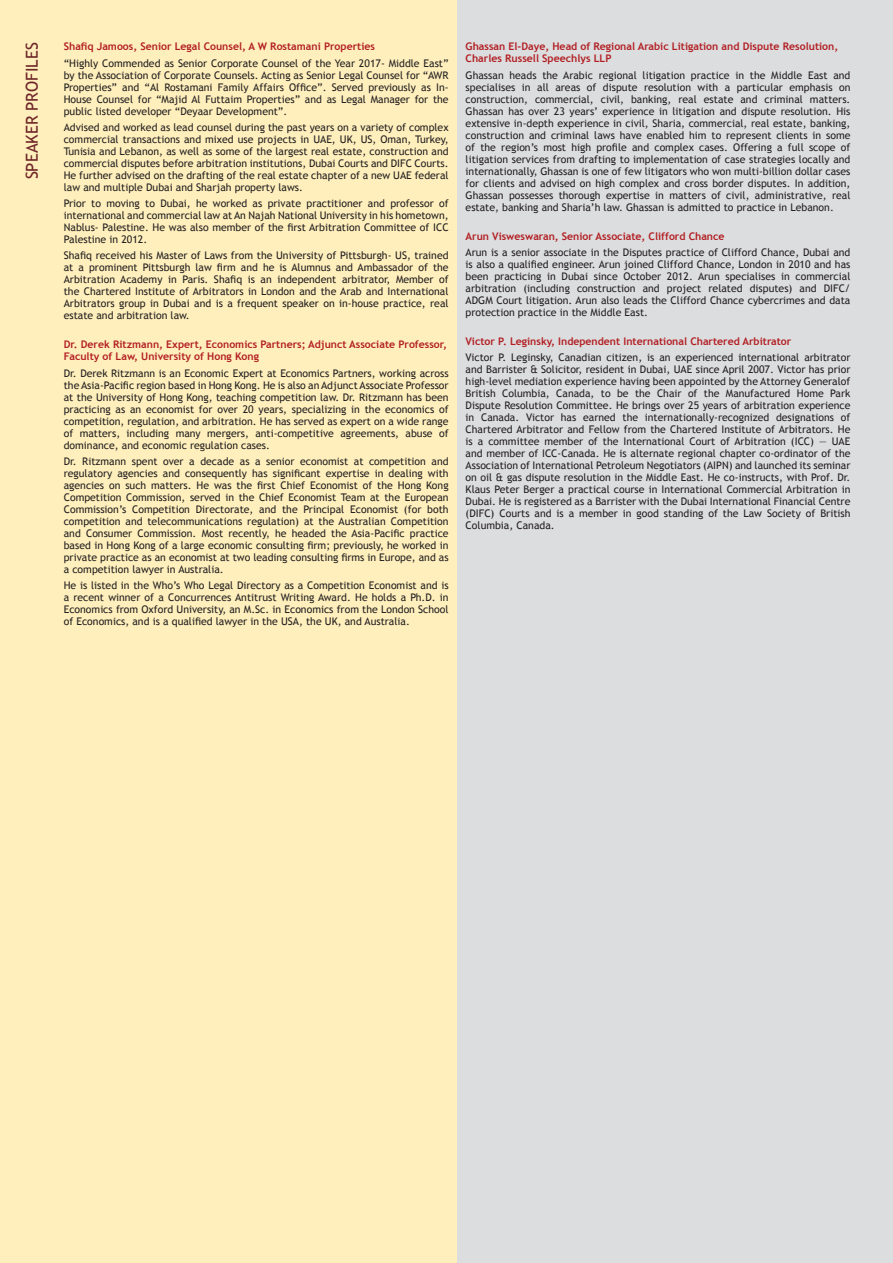
<style>
.page{position:relative;width:893px;height:1263px;background:#fff}
.page>*{position:absolute;margin:0;border:0;box-sizing:border-box;transform-origin:0 0}
.t1{font:16.5px "Trebuchet MS";color:#6e2528}
.t2{font:10.5px/12px "Trebuchet MS";color:#231f20;text-align:justify}
.t3{font:700 10.5px/12px "Trebuchet MS";color:#b21f23}
</style>
<div class="page">
<div style="left:0;top:0;width:457px;height:1263px;background:#feefbc"></div>
<div style="left:457px;top:0;width:436px;height:1263px;background:#dcdddf"></div>
<h1 class="t1" style="left:22px;top:179px;width:137px;rotate:-90deg">SPEAKER PROFILEs</h1>
<p class="t3" style="left:64px;top:41px;width:313px">Shafiq Jamoos, Senior Legal Counsel, A W Rostamani Properties</p>
<p class="t2" style="left:64px;top:57px;width:386px">“Highly Commended as Senior Corporate Counsel of the Year 2017- Middle East” by the Association of Corporate Counsels. Acting as Senior Legal Counsel for “AWR Properties” and “Al Rostamani Family Affairs Office”. Served previously as In-House Counsel for “Majid Al Futtaim Properties” and as Legal Manager for the public listed developer “Deyaar Development”.</p>
<p class="t2" style="left:64px;top:121px;width:386px">Advised and worked as lead counsel during the past years on a variety of complex commercial transactions and mixed use projects in UAE, UK, US, Oman, Turkey, Tunisia and Lebanon, as well as some of the largest real estate, construction and commercial disputes before arbitration institutions, Dubai Courts and DIFC Courts.<br>He further advised on the drafting of the real estate chapter of a new UAE federal law and multiple Dubai and Sharjah property laws.</p>
<p class="t2" style="left:64px;top:197px;width:386px">Prior to moving to Dubai, he worked as private practitioner and professor of international and commercial law at An Najah National University in his hometown, Nablus- Palestine. He was also member of the first Arbitration Committee of ICC Palestine in 2012.</p>
<p class="t2" style="left:64px;top:250px;width:386px">Shafiq received his Master of Laws from the University of Pittsburgh- US, trained at a prominent Pittsburgh law firm and he is Alumnus and Ambassador of the Arbitration Academy in Paris. Shafiq is an independent arbitrator, Member of the Chartered Institute of Arbitrators in London and the Arab and International Arbitrators group in Dubai and is a frequent speaker on in-house practice, real estate and arbitration law.</p>
<p class="t3" style="left:64px;top:339px;width:385px">Dr. Derek Ritzmann, Expert, Economics Partners; Adjunct Associate Professor,<br>Faculty of Law, University of Hong Kong</p>
<p class="t2" style="left:64px;top:367px;width:386px">Dr. Derek Ritzmann is an Economic Expert at Economics Partners, working across the Asia-Pacific region based in Hong Kong. He is also an Adjunct Associate Professor at the University of Hong Kong, teaching competition law. Dr. Ritzmann has been practicing as an economist for over 20 years, specializing in the economics of competition, regulation, and arbitration. He has served as expert on a wide range of matters, including many mergers, anti-competitive agreements, abuse of dominance, and economic regulation cases.</p>
<p class="t2" style="left:64px;top:455px;width:386px">Dr. Ritzmann spent over a decade as a senior economist at competition and regulatory agencies and consequently has significant expertise in dealing with agencies on such matters. He was the first Chief Economist of the Hong Kong Competition Commission, served in the Chief Economist Team at the European Commission’s Competition Directorate, and the Principal Economist (for both competition and telecommunications regulation) at the Australian Competition and Consumer Commission. Most recently, he headed the Asia-Pacific practice based in Hong Kong of a large economic consulting firm; previously, he worked in private practice as an economist at two leading consulting firms in Europe, and as a competition lawyer in Australia.</p>
<p class="t2" style="left:64px;top:580px;width:386px">He is listed in the Who’s Who Legal Directory as a Competition Economist and is a recent winner of a Concurrences Antitrust Writing Award. He holds a Ph.D. in Economics from Oxford University, an M.Sc. in Economics from the London School of Economics, and is a qualified lawyer in the USA, the UK, and Australia.</p>
<p class="t3" style="left:466px;top:41px;width:374px">Ghassan El-Daye, Head of Regional Arabic Litigation and Dispute Resolution,<br>Charles Russell Speechlys LLP</p>
<p class="t2" style="left:466px;top:69px;width:386px">Ghassan heads the Arabic regional litigation practice in the Middle East and specialises in all areas of dispute resolution with a particular emphasis on construction, commercial, civil, banking, real estate and criminal matters.<br>Ghassan has over 23 years’ experience in litigation and dispute resolution. His extensive in-depth experience in civil, Sharia, commercial, real estate, banking, construction and criminal laws have enabled him to represent clients in some of the region’s most high profile and complex cases. Offering a full scope of litigation services from drafting to implementation of case strategies locally and internationally, Ghassan is one of few litigators who won multi-billion dollar cases for clients and advised on high complex and cross border disputes. In addition, Ghassan possesses thorough expertise in matters of civil, administrative, real estate, banking and Sharia’h law. Ghassan is admitted to practice in Lebanon.</p>
<p class="t3" style="left:466px;top:230px;width:260px">Arun Visweswaran, Senior Associate, Clifford Chance</p>
<p class="t2" style="left:466px;top:246px;width:386px">Arun is a senior associate in the Disputes practice of Clifford Chance, Dubai and is also a qualified engineer. Arun joined Clifford Chance, London in 2010 and has been practicing in Dubai since October 2012. Arun specialises in commercial arbitration (including construction and project related disputes) and DIFC/ ADGM Court litigation. Arun also leads the Clifford Chance cybercrimes and data protection practice in the Middle East.</p>
<p class="t3" style="left:466px;top:335px;width:327px">Victor P. Leginsky, Independent International Chartered Arbitrator</p>
<p class="t2" style="left:466px;top:352px;width:386px;text-align:left">Victor P. Leginsky, Canadian citizen, is an experienced international arbitrator and Barrister &amp; Solicitor, resident in Dubai, UAE since April 2007. Victor has prior high-level mediation experience having been appointed by the Attorney Generalof British Columbia, Canada, to be the Chair of the Manufactured Home Park Dispute Resolution Committee. He brings over 25 years of arbitration experience in Canada. Victor has earned the internationally-recognized designations of Chartered Arbitrator and Fellow from the Chartered Institute of Arbitrators. He is a committee member of the International Court of Arbitration (ICC) — UAE and member of ICC-Canada. He is alternate regional chapter co-ordinator of the Association of International Petroleum Negotiators (AIPN) and launched its seminar on oil &amp; gas dispute resolution in the Middle East. He co-instructs, with Prof. Dr.<br>Klaus Peter Berger a practical course in International Commercial Arbitration in Dubai. He is registered as a Barrister with the Dubai International Financial Centre (DIFC) Courts and is a member in good standing of the Law Society of British Columbia, Canada.</p>
</div>
